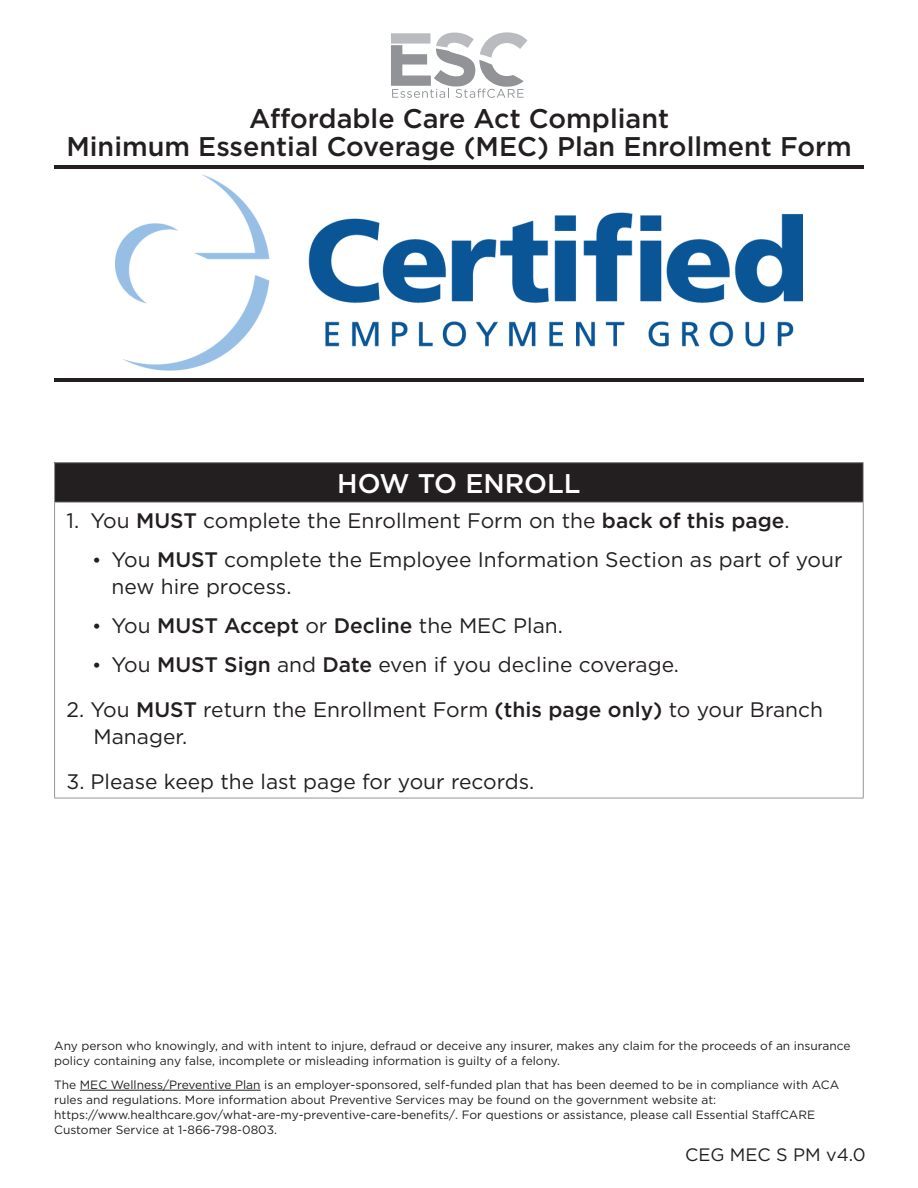
<style>
.page{position:relative;width:918px;height:1188px;background:#fff}
.page>*{position:absolute;margin:0;border:0;box-sizing:border-box;transform-origin:0 0}
.t1{font:500 27px/28.5px "Gotham";color:#231f20;text-align:center}
.t2{font:500 27px "Gotham";color:#fff}
.t3{font:21px/27px "Gotham";color:#231f20}
.t4{font:500 21px "Gotham";color:#231f20}
.t5{font:18px "Gotham";color:#231f20}
.t6{font:12px/15px "Gotham";color:#231f20}
.s1{font-weight:500}
.s2{font-size:19.5px}
.s3{font-weight:400;font-size:19.5px}
.s4{font-weight:400}
</style>
<div class="page">
<svg style="left:391px;top:32px;width:136px;height:66px"></svg>
<hr style="left:54px;top:166px;width:810px;height:3px;background:#231f20">
<hr style="left:54px;top:378px;width:810px;height:3px;background:#231f20">
<hr style="left:80px;top:1090px;width:181px;height:1px;background:#231f20">
<div style="left:55px;top:463px;width:808px;height:39px;background:#231f20"></div>
<hr style="left:54px;top:502px;width:810px;height:1px;background:#939598">
<hr style="left:54px;top:462px;width:810px;height:1px;background:#939598">
<hr style="left:54px;top:463px;width:1px;height:39px;background:#939598">
<hr style="left:863px;top:463px;width:1px;height:39px;background:#939598">
<hr style="left:54px;top:503px;width:1px;height:295px;background:#939598">
<hr style="left:863px;top:503px;width:1px;height:295px;background:#939598">
<hr style="left:54px;top:798px;width:810px;height:1px;background:#939598">
<img style="left:115px;top:175px;width:688px;height:196px">
<p class="t1" style="left:67px;top:104px;width:787px">Affordable Care Act Compliant<br>Minimum Essential Coverage (MEC) Plan Enrollment Form</p>
<p class="t2" style="left:337px;top:466px;width:245px">HOW TO ENROLL</p>
<p class="t3" style="left:67px;top:507px;width:725px">1. You <span class="s1">MUST</span> complete the Enrollment Form on the <span class="s1">back of this page</span>.</p>
<p class="t3" style="left:112px;top:546px;width:733px;text-indent:-19px"><span class="s2">•</span> You <span class="s1">MUST</span> complete the Employee Information Section as part of your new hire process.</p>
<p class="t4" style="left:92px;top:612px;width:472px"><span class="s3">•</span> <span class="s4">You</span> MUST Accept <span class="s4">or</span> Decline <span class="s4">the MEC Plan.</span></p>
<p class="t3" style="left:92px;top:651px;width:588px"><span class="s2">•</span> You <span class="s1">MUST Sign</span> and <span class="s1">Date</span> even if you decline coverage.</p>
<p class="t3" style="left:94px;top:696px;width:731px;text-indent:-27px">2. You <span class="s1">MUST</span> return the Enrollment Form <span class="s1">(this page only)</span> to your Branch<br>Manager.</p>
<p class="t3" style="left:67px;top:768px;width:469px">3. Please keep the last page for your records.</p>
<p class="t6" style="left:54px;top:1038px;width:798px">Any person who knowingly, and with intent to injure, defraud or deceive any insurer, makes any claim for the proceeds of an insurance policy containing any false, incomplete or misleading information is guilty of a felony.</p>
<p class="t6" style="left:54px;top:1077px;width:787px">The MEC Wellness/Preventive Plan is an employer-sponsored, self-funded plan that has been deemed to be in compliance with ACA rules and regulations. More information about Preventive Services may be found on the government website at: https://www.healthcare.gov/what-are-my-preventive-care-benefits/. For questions or assistance, please call Essential StaffCARE Customer Service at 1-866-798-0803.</p>
<p class="t5" style="left:685px;top:1143px;width:182px">CEG MEC S PM v4.0</p>
</div>
